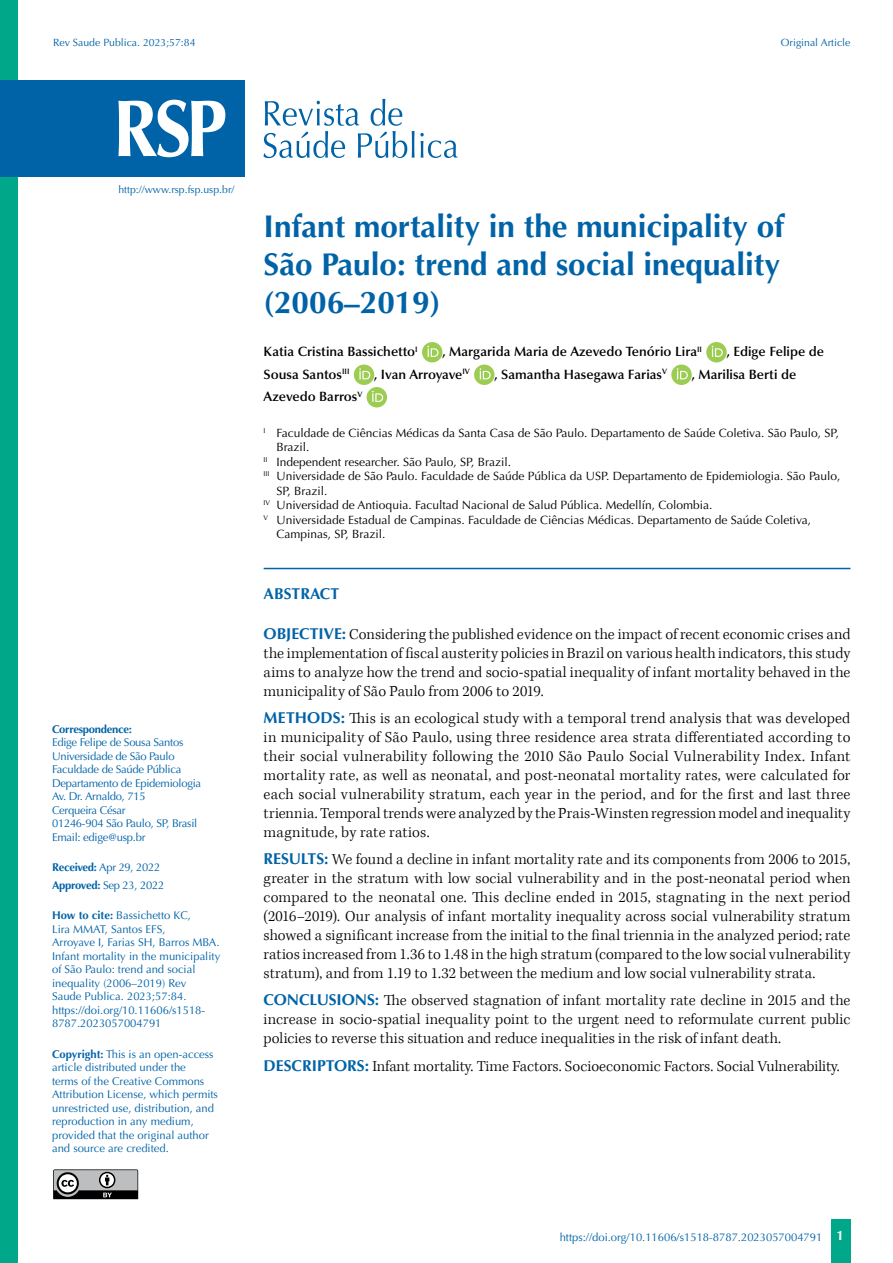
<style>
.page{position:relative;width:893px;height:1263px;background:#fff}
.page>*{position:absolute;margin:0;border:0;box-sizing:border-box;transform-origin:0 0}
.t1{font:700 31.5px/37.8px "Optima LT Std";color:#0063a7}
.t2{font:300 15.75px/18.9px "Kepler Std";letter-spacing:.005em;color:#000;text-align:justify}
.t3{font:700 15.75px "Optima LT Std";color:#0063a7}
.t4{font:600 13.5px "Optima LT Std";color:#000}
.t5{font:12px "Optima LT Std";color:#000}
.t6{font:11.25px/13.5px "Optima LT Std";color:#0063a7}
.t7{font:11.25px/13.5px "Optima LT Std";letter-spacing:-.025em;color:#0063a7}
.t8{font:11.25px "Optima LT";color:#0063a7}
.t9{font:700 11.25px "Optima LT Std";letter-spacing:-.025em;color:#0063a7}
.t10{font:10.5px "Optima LT Std";color:#0063a7}
.s1{font-weight:700}
.s2{font-family:"Optima LT Std";font-weight:700;color:#0063a7}
.s3{font-family:"Optima LT Std";font-weight:700;font-size:13.5px;color:#fff}
</style>
<div class="page">
<div style="left:831px;top:1220px;width:20px;height:43px;background:#00a788"></div>
<svg style="left:53px;top:1169px;width:85px;height:30px;background:#7e7f80"></svg>
<div style="left:0;top:0;width:18px;height:1263px;background:#00a788"></div>
<hr style="left:264px;top:568px;width:586px;height:1px;background:#0063a7">
<div style="left:422px;top:342px;width:20px;height:20px;background:#9ccc51;border-radius:50%"></div>
<svg style="left:427px;top:346px;width:12px;height:11px"></svg>
<div style="left:706px;top:342px;width:21px;height:20px;background:#9ccc51;border-radius:50%"></div>
<svg style="left:712px;top:346px;width:11px;height:11px"></svg>
<div style="left:354px;top:365px;width:20px;height:20px;background:#9ccc51;border-radius:50%"></div>
<svg style="left:359px;top:368px;width:11px;height:11px"></svg>
<svg style="left:474px;top:365px;width:20px;height:20px"></svg>
<svg style="left:480px;top:368px;width:11px;height:11px"></svg>
<div style="left:671px;top:365px;width:21px;height:20px;background:#9ccc51;border-radius:50%"></div>
<svg style="left:677px;top:368px;width:11px;height:11px"></svg>
<div style="left:367px;top:387px;width:20px;height:20px;background:#9ccc51;border-radius:50%"></div>
<svg style="left:372px;top:391px;width:11px;height:11px"></svg>
<svg style="left:263px;top:99px;width:195px;height:59px"></svg>
<div style="left:0;top:80px;width:244px;height:96px;background:#0063a7"></div>
<svg style="left:118px;top:100px;width:107px;height:57px"></svg>
<p class="t10" style="left:53px;top:36px;width:144px">Rev Saude Publica. 2023;57:84</p>
<p class="t10" style="left:781px;top:36px;width:71px">Original Article</p>
<p class="t10" style="left:118px;top:183px;width:117px">http://www.rsp.fsp.usp.br/</p>
<p class="t9" style="left:52px;top:722px;width:81px">Correspondence:</p>
<p class="t7" style="left:52px;top:736px;width:151px">Edige Felipe de Sousa Santos<br>Universidade de São Paulo<br>Faculdade de Saúde Pública<br>Departamento de Epidemiologia<br>Av. Dr. Arnaldo, 715<br>Cerqueira César<br>01246-904 São Paulo, SP, Brasil<br>Email: edige@usp.br</p>
<p class="t7" style="left:52px;top:859px;width:114px;line-height:17.7px"><span class="s1">Received:</span> Apr 29, 2022<br><span class="s1">Approved:</span> Sep 23, 2022</p>
<p class="t6" style="left:52px;top:909px;width:170px"><span class="s1">How to cite:</span> Bassichetto KC,<br>Lira MMAT, Santos EFS,<br>Arroyave I, Farias SH, Barros MBA.<br>Infant mortality in the municipality of São Paulo: trend and social inequality (2006–2019) Rev<br>Saude Publica. 2023;57:84. https://doi.org/10.11606/s1518-<br>8787.2023057004791</p>
<p class="t6" style="left:52px;top:1047px;width:167px"><span class="s1">Copyright:</span> This is an open-access article distributed under the<br>terms of the Creative Commons<br>Attribution License, which permits unrestricted use, distribution, and reproduction in any medium, provided that the original author and source are credited.</p>
<h1 class="t1" style="left:264px;top:208px;width:522px">Infant mortality in the municipality of<br>São Paulo: trend and social inequality (2006–2019)</h1>
<p class="t4" style="left:264px;top:344px;width:156px">Katia Cristina Bassichetto<sup>I</sup></p>
<p class="t4" style="left:442px;top:344px;width:261px">, Margarida Maria de Azevedo Tenório Lira<sup>II</sup></p>
<p class="t4" style="left:727px;top:344px;width:99px">, Edige Felipe de</p>
<p class="t4" style="left:264px;top:366px;width:87px">Sousa Santos<sup>III</sup></p>
<p class="t4" style="left:374px;top:366px;width:97px">, Ivan Arroyave<sup>IV</sup></p>
<p class="t4" style="left:494px;top:366px;width:174px">, Samantha Hasegawa Farias<sup>V</sup></p>
<p class="t4" style="left:692px;top:366px;width:106px">, Marilisa Berti de</p>
<p class="t4" style="left:264px;top:389px;width:100px">Azevedo Barros<sup>V</sup></p>
<p class="t5" style="left:264px;top:426px;width:577px"><sup>I</sup> Faculdade de Ciências Médicas da Santa Casa de São Paulo. Departamento de Saúde Coletiva. São Paulo, SP,</p>
<p class="t5" style="left:276px;top:440px;width:35px">Brazil.</p>
<p class="t5" style="left:264px;top:455px;width:249px"><sup>II</sup> Independent researcher. São Paulo, SP, Brazil.</p>
<p class="t5" style="left:264px;top:469px;width:578px"><sup>III</sup> Universidade de São Paulo. Faculdade de Saúde Pública da USP. Departamento de Epidemiologia. São Paulo,</p>
<p class="t5" style="left:276px;top:484px;width:52px">SP, Brazil.</p>
<p class="t5" style="left:264px;top:498px;width:450px"><sup>IV</sup> Universidad de Antioquia. Facultad Nacional de Salud Pública. Medellín, Colombia.</p>
<p class="t5" style="left:264px;top:512px;width:549px"><sup>V</sup> Universidade Estadual de Campinas. Faculdade de Ciências Médicas. Departamento de Saúde Coletiva,</p>
<p class="t5" style="left:276px;top:527px;width:111px">Campinas, SP, Brazil.</p>
<p class="t3" style="left:264px;top:584px;width:77px">ABSTRACT</p>
<p class="t2" style="left:264px;top:625px;width:588px"><span class="s2">OBJECTIVE:</span> Considering the published evidence on the impact of recent economic crises and the implementation of fiscal austerity policies in Brazil on various health indicators, this study aims to analyze how the trend and socio-spatial inequality of infant mortality behaved in the municipality of São Paulo from 2006 to 2019.</p>
<p class="t2" style="left:264px;top:710px;width:588px"><span class="s2">METHODS:</span> This is an ecological study with a temporal trend analysis that was developed in municipality of São Paulo, using three residence area strata differentiated according to their social vulnerability following the 2010 São Paulo Social Vulnerability Index. Infant mortality rate, as well as neonatal, and post-neonatal mortality rates, were calculated for each social vulnerability stratum, each year in the period, and for the first and last three triennia. Temporal trends were analyzed by the Prais-Winsten regression model and inequality magnitude, by rate ratios.</p>
<p class="t2" style="left:264px;top:850px;width:588px"><span class="s2">RESULTS:</span> We found a decline in infant mortality rate and its components from 2006 to 2015, greater in the stratum with low social vulnerability and in the post-neonatal period when compared to the neonatal one. This decline ended in 2015, stagnating in the next period (2016–2019). Our analysis of infant mortality inequality across social vulnerability stratum showed a significant increase from the initial to the final triennia in the analyzed period; rate ratios increased from 1.36 to 1.48 in the high stratum (compared to the low social vulnerability stratum), and from 1.19 to 1.32 between the medium and low social vulnerability strata.</p>
<p class="t2" style="left:264px;top:991px;width:588px"><span class="s2">CONCLUSIONS:</span> The observed stagnation of infant mortality rate decline in 2015 and the increase in socio-spatial inequality point to the urgent need to reformulate current public policies to reverse this situation and reduce inequalities in the risk of infant death.</p>
<p class="t2" style="left:264px;top:1057px;width:578px"><span class="s2">DESCRIPTORS:</span> Infant mortality. Time Factors. Socioeconomic Factors. Social Vulnerability.</p>
<p class="t8" style="left:560px;top:1230px;width:286px">https://doi.org/10.11606/s1518-8787.2023057004791 <span class="s3">1</span></p>
</div>
